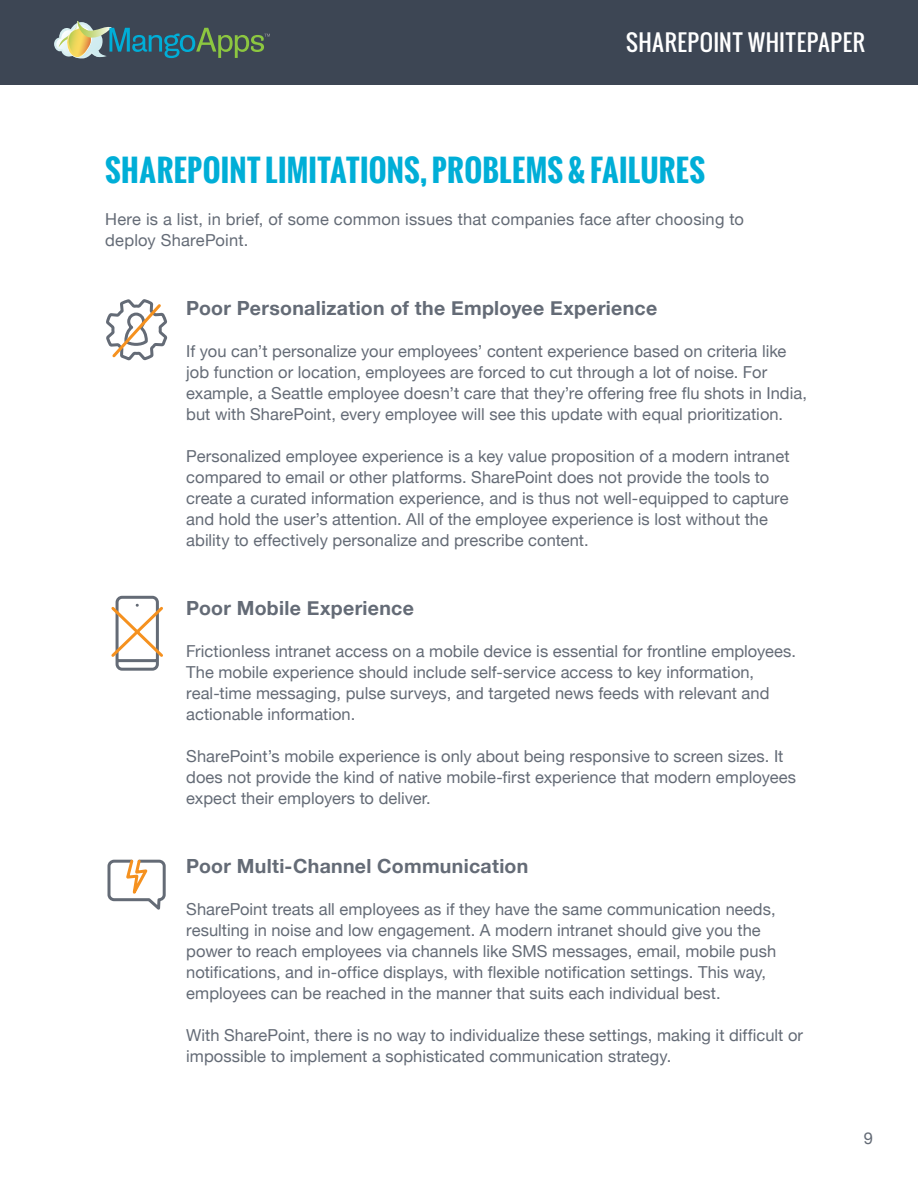
<style>
.page{position:relative;width:918px;height:1188px;background:#fff}
.page>*{position:absolute;margin:0;border:0;box-sizing:border-box;transform-origin:0 0}
.t1{font:700 30px "Oswald";letter-spacing:.01em;color:#00aed7}
.t2{font:22.5px "Oswald";letter-spacing:.01em;color:#fff}
.t3{font:700 19.5px "Helvetica Neue";letter-spacing:.015em;color:#646b76}
.t4{font:16.5px/21px "Helvetica Neue";letter-spacing:.005em;color:#646b76}
</style>
<div class="page">
<div style="left:0;top:0;width:918px;height:84px;background:#3d4654"></div>
<svg style="left:54px;top:21px;width:216px;height:38px"></svg>
<svg style="left:106px;top:299px;width:62px;height:62px"></svg>
<svg style="left:111px;top:595px;width:52px;height:76px"></svg>
<svg style="left:107px;top:859px;width:59px;height:51px"></svg>
<h2 class="t2" style="left:626px;top:25px;width:241px">SHAREPOINT WHITEPAPER</h2>
<h1 class="t1" style="left:105px;top:147px;width:601px">SHAREPOINT LIMITATIONS, PROBLEMS &amp; FAILURES</h1>
<p class="t4" style="left:105px;top:209px;width:640px">Here is a list, in brief, of some common issues that companies face after choosing to deploy SharePoint.</p>
<p class="t3" style="left:186px;top:292px;width:473px">Poor Personalization of the Employee Experience</p>
<p class="t4" style="left:186px;top:341px;width:622px">If you can’t personalize your employees’ content experience based on criteria like job function or location, employees are forced to cut through a lot of noise. For example, a Seattle employee doesn’t care that they’re offering free flu shots in India, but with SharePoint, every employee will see this update with equal prioritization.</p>
<p class="t4" style="left:186px;top:446px;width:605px">Personalized employee experience is a key value proposition of a modern intranet compared to email or other platforms. SharePoint does not provide the tools to create a curated information experience, and is thus not well-equipped to capture and hold the user’s attention. All of the employee experience is lost without the ability to effectively personalize and prescribe content.</p>
<p class="t3" style="left:186px;top:592px;width:229px">Poor Mobile Experience</p>
<p class="t4" style="left:186px;top:641px;width:611px">Frictionless intranet access on a mobile device is essential for frontline employees.<br>The mobile experience should include self-service access to key information, real-time messaging, pulse surveys, and targeted news feeds with relevant and actionable information.</p>
<p class="t4" style="left:186px;top:746px;width:611px">SharePoint’s mobile experience is only about being responsive to screen sizes. It does not provide the kind of native mobile-first experience that modern employees expect their employers to deliver.</p>
<p class="t3" style="left:186px;top:850px;width:344px">Poor Multi-Channel Communication</p>
<p class="t4" style="left:186px;top:899px;width:591px">SharePoint treats all employees as if they have the same communication needs, resulting in noise and low engagement. A modern intranet should give you the power to reach employees via channels like SMS messages, email, mobile push notifications, and in-office displays, with flexible notification settings. This way, employees can be reached in the manner that suits each individual best.</p>
<p class="t4" style="left:186px;top:1025px;width:618px">With SharePoint, there is no way to individualize these settings, making it difficult or impossible to implement a sophisticated communication strategy.</p>
<p class="t4" style="left:864px;top:1129px;width:11px">9</p>
</div>
